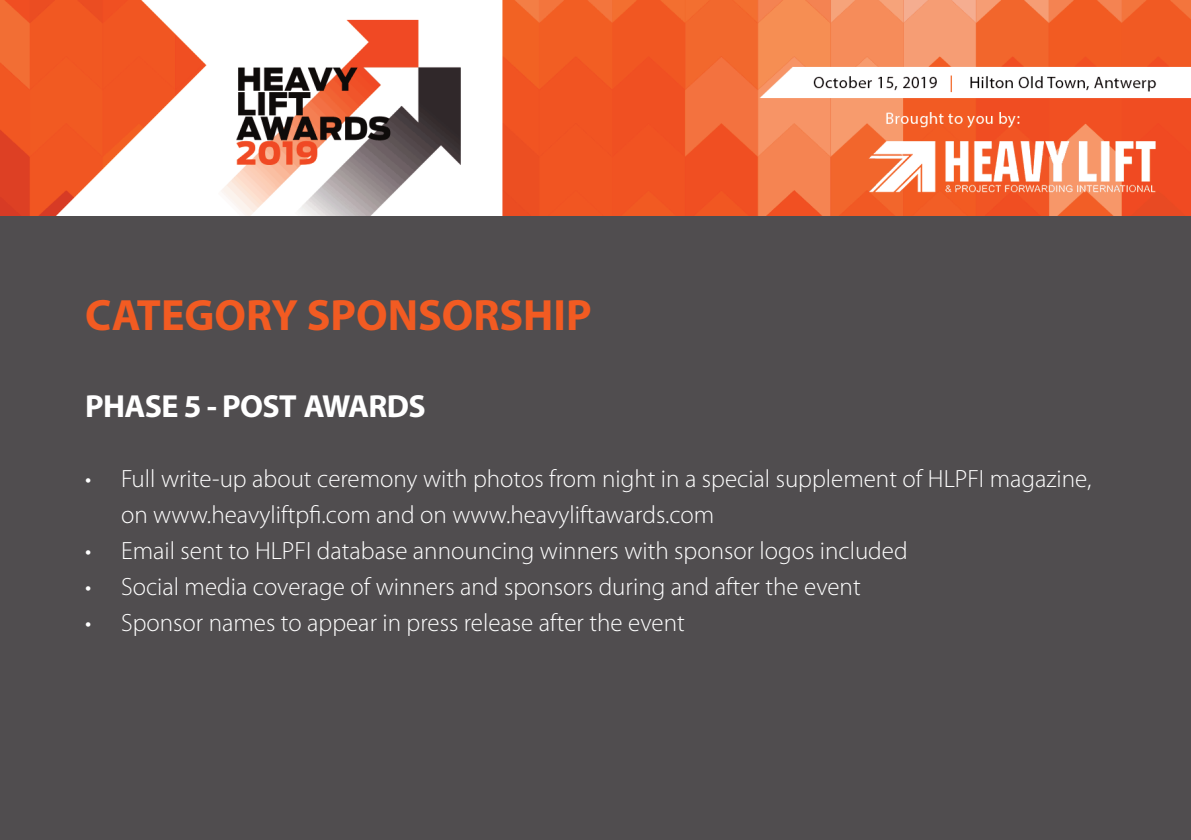
<style>
.page{position:relative;width:1191px;height:840px;background:#fff}
.page>*{position:absolute;margin:0;border:0;box-sizing:border-box;transform-origin:0 0}
.t1{font:700 44px "Myriad Pro";color:#f25b22}
.t2{font:700 32px "Myriad Pro";letter-spacing:-.02em;color:#fff}
.t3{font:300 25px/36px "Myriad Pro";color:#fff}
</style>
<div class="page">
<div style="left:0;top:0;width:1190px;height:839px;background:#504d4f"></div>
<img style="left:0;top:0;width:1191px;height:216px">
<h1 class="t1" style="left:85px;top:298px;width:508px">CATEGORY SPONSORSHIP</h1>
<p class="t2" style="left:85px;top:394px;width:342px">PHASE 5 - POST AWARDS</p>
<p class="t3" style="left:121px;top:462px;width:972px;text-indent:-36px">• Full write-up about ceremony with photos from night in a special supplement of HLPFI magazine, on www.heavyliftpfi.com and on www.heavyliftawards.com</p>
<p class="t3" style="left:85px;top:534px;width:824px">• Email sent to HLPFI database announcing winners with sponsor logos included</p>
<p class="t3" style="left:85px;top:570px;width:777px">• Social media coverage of winners and sponsors during and after the event</p>
<p class="t3" style="left:85px;top:606px;width:601px">• Sponsor names to appear in press release after the event</p>
</div>
